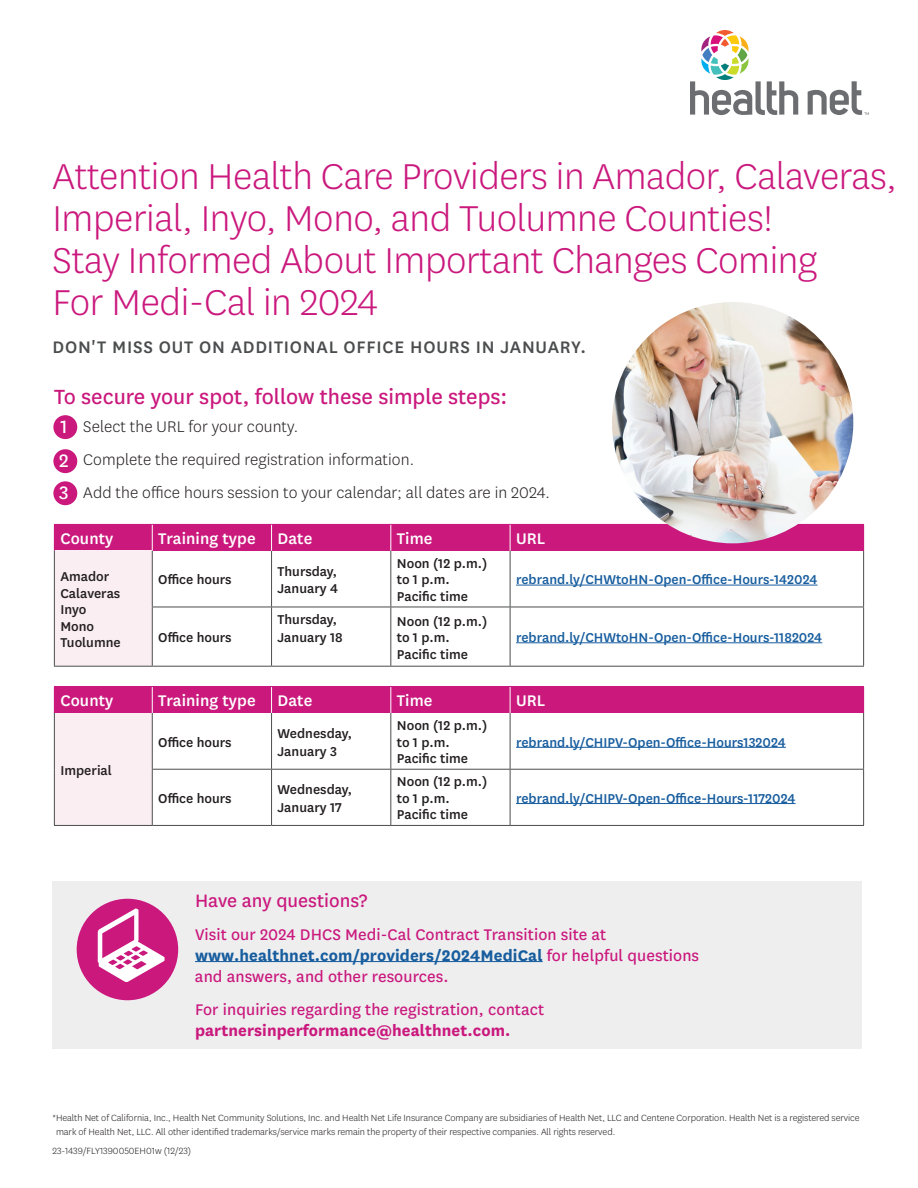
<style>
.page{position:relative;width:918px;height:1188px;background:#fff}
.page>*{position:absolute;margin:0;border:0;box-sizing:border-box;transform-origin:0 0}
.t1{font:300 42px/42px "Centene Sans";letter-spacing:-.01em;color:#ca187d}
.t2{font:24px "Centene Sans";color:#ca187d}
.t3{font:21px "Centene Sans";color:#ca187d}
.t4{font:500 19.5px "Centene Sans";letter-spacing:.04em;color:#4b4c4d}
.t5{font:18px/21px "Centene Sans";letter-spacing:.005em;color:#ca187d}
.t6{font:300 18px "Centene Sans";letter-spacing:.005em;color:#231f20}
.t7{font:500 18px "Centene Sans";letter-spacing:.005em;color:#fff}
.t8{font:500 15px/16.5px "Centene Sans";color:#231f20}
.t9{font:500 15px "Centene Sans";color:#175d9e}
.t10{font:300 10.5px/13.5px "Centene Sans";letter-spacing:-.005em;color:#231f20}
.s1{font-weight:400;font-size:21px;color:#fff}
.s2{font-weight:700;color:#175d9e}
.s3{font-weight:700}
</style>
<div class="page">
<div style="left:54px;top:687px;width:98px;height:26px;background:#ca187d"></div>
<div style="left:152px;top:687px;width:120px;height:26px;background:#ca187d"></div>
<div style="left:272px;top:687px;width:119px;height:26px;background:#ca187d"></div>
<div style="left:391px;top:687px;width:119px;height:26px;background:#ca187d"></div>
<div style="left:510px;top:687px;width:354px;height:26px;background:#ca187d"></div>
<div style="left:54px;top:713px;width:98px;height:112px;background:#faeef2"></div>
<hr style="left:54px;top:686px;width:98px;height:1px;background:#ca187d">
<hr style="left:152px;top:686px;width:120px;height:1px;background:#ca187d">
<hr style="left:272px;top:686px;width:119px;height:1px;background:#ca187d">
<hr style="left:391px;top:686px;width:119px;height:1px;background:#ca187d">
<hr style="left:510px;top:686px;width:354px;height:1px;background:#ca187d">
<hr style="left:54px;top:713px;width:1px;height:56px;background:#4b4c4d">
<hr style="left:152px;top:713px;width:1px;height:56px;background:#4b4c4d">
<hr style="left:271px;top:713px;width:1px;height:56px;background:#4b4c4d">
<hr style="left:390px;top:713px;width:1px;height:56px;background:#4b4c4d">
<hr style="left:510px;top:713px;width:1px;height:56px;background:#4b4c4d">
<hr style="left:863px;top:713px;width:1px;height:56px;background:#4b4c4d">
<hr style="left:54px;top:769px;width:1px;height:56px;background:#4b4c4d">
<hr style="left:152px;top:769px;width:120px;height:1px;background:#4b4c4d">
<hr style="left:152px;top:770px;width:1px;height:55px;background:#4b4c4d">
<hr style="left:272px;top:769px;width:119px;height:1px;background:#4b4c4d">
<hr style="left:271px;top:770px;width:1px;height:55px;background:#4b4c4d">
<hr style="left:391px;top:769px;width:119px;height:1px;background:#4b4c4d">
<hr style="left:390px;top:770px;width:1px;height:55px;background:#4b4c4d">
<hr style="left:510px;top:769px;width:354px;height:1px;background:#4b4c4d">
<hr style="left:510px;top:770px;width:1px;height:55px;background:#4b4c4d">
<hr style="left:863px;top:770px;width:1px;height:55px;background:#4b4c4d">
<hr style="left:54px;top:825px;width:98px;height:1px;background:#4b4c4d">
<hr style="left:152px;top:825px;width:120px;height:1px;background:#4b4c4d">
<hr style="left:272px;top:825px;width:119px;height:1px;background:#4b4c4d">
<hr style="left:391px;top:825px;width:119px;height:1px;background:#4b4c4d">
<hr style="left:510px;top:825px;width:354px;height:1px;background:#4b4c4d">
<svg style="left:152px;top:687px;width:1px;height:26px"></svg>
<svg style="left:271px;top:687px;width:1px;height:26px"></svg>
<svg style="left:390px;top:687px;width:1px;height:26px"></svg>
<svg style="left:510px;top:687px;width:1px;height:26px"></svg>
<hr style="left:516px;top:747px;width:270px;height:1px;background:#175d9e">
<hr style="left:516px;top:803px;width:280px;height:1px;background:#175d9e">
<svg style="left:690px;top:30px;width:108px;height:85px"></svg>
<svg style="left:808px;top:81px;width:61px;height:34px"></svg>
<div style="left:53px;top:415px;width:24px;height:24px;background:#ca187d;border-radius:50%"></div>
<div style="left:53px;top:449px;width:24px;height:24px;background:#ca187d;border-radius:50%"></div>
<div style="left:53px;top:481px;width:24px;height:24px;background:#ca187d;border-radius:50%"></div>
<div style="left:54px;top:524px;width:98px;height:27px;background:#ca187d"></div>
<div style="left:152px;top:524px;width:120px;height:27px;background:#ca187d"></div>
<div style="left:272px;top:524px;width:119px;height:27px;background:#ca187d"></div>
<div style="left:391px;top:524px;width:119px;height:27px;background:#ca187d"></div>
<div style="left:510px;top:524px;width:354px;height:27px;background:#ca187d"></div>
<div style="left:54px;top:551px;width:98px;height:115px;background:#faeef2"></div>
<hr style="left:54px;top:551px;width:1px;height:56px;background:#4b4c4d">
<hr style="left:152px;top:551px;width:1px;height:56px;background:#4b4c4d">
<hr style="left:271px;top:551px;width:1px;height:56px;background:#4b4c4d">
<hr style="left:390px;top:551px;width:1px;height:56px;background:#4b4c4d">
<hr style="left:510px;top:551px;width:1px;height:56px;background:#4b4c4d">
<hr style="left:863px;top:551px;width:1px;height:56px;background:#4b4c4d">
<hr style="left:54px;top:607px;width:1px;height:59px;background:#4b4c4d">
<hr style="left:152px;top:607px;width:120px;height:1px;background:#4b4c4d">
<hr style="left:152px;top:607px;width:1px;height:59px;background:#4b4c4d">
<hr style="left:272px;top:607px;width:119px;height:1px;background:#4b4c4d">
<hr style="left:271px;top:607px;width:1px;height:59px;background:#4b4c4d">
<hr style="left:391px;top:607px;width:119px;height:1px;background:#4b4c4d">
<hr style="left:390px;top:607px;width:1px;height:59px;background:#4b4c4d">
<hr style="left:510px;top:607px;width:354px;height:1px;background:#4b4c4d">
<hr style="left:510px;top:607px;width:1px;height:59px;background:#4b4c4d">
<hr style="left:863px;top:607px;width:1px;height:59px;background:#4b4c4d">
<hr style="left:54px;top:666px;width:98px;height:1px;background:#4b4c4d">
<hr style="left:152px;top:666px;width:120px;height:1px;background:#4b4c4d">
<hr style="left:272px;top:666px;width:119px;height:1px;background:#4b4c4d">
<hr style="left:391px;top:666px;width:119px;height:1px;background:#4b4c4d">
<hr style="left:510px;top:666px;width:354px;height:1px;background:#4b4c4d">
<svg style="left:152px;top:525px;width:1px;height:26px"></svg>
<svg style="left:271px;top:525px;width:1px;height:26px"></svg>
<svg style="left:390px;top:525px;width:1px;height:26px"></svg>
<svg style="left:510px;top:525px;width:1px;height:26px"></svg>
<hr style="left:516px;top:585px;width:302px;height:1px;background:#175d9e">
<hr style="left:516px;top:642px;width:306px;height:1px;background:#175d9e">
<img style="left:612px;top:302px;width:241px;height:241px;border-radius:121px">
<div style="left:52px;top:881px;width:810px;height:168px;background:#eeeeef"></div>
<hr style="left:195px;top:961px;width:348px;height:1px;background:#175d9e">
<div style="left:77px;top:899px;width:101px;height:101px;background:#ca187d;border-radius:50%"></div>
<svg style="left:98px;top:908px;width:67px;height:74px"></svg>
<h1 class="t1" style="left:52px;top:154px;width:846px">Attention Health Care Providers in Amador, Calaveras,<br>Imperial, Inyo, Mono, and Tuolumne Counties!</h1>
<h2 class="t1" style="left:52px;top:238px;width:766px">Stay Informed About Important Changes Coming<br>For Medi-Cal in 2024</h2>
<p class="t4" style="left:52px;top:334px;width:535px">DON'T MISS OUT ON ADDITIONAL OFFICE HOURS IN JANUARY.</p>
<h3 class="t2" style="left:54px;top:381px;width:455px">To secure your spot, follow these simple steps:</h3>
<p class="t6" style="left:60px;top:415px;width:239px"><span class="s1">1</span> Select the URL for your county.</p>
<p class="t6" style="left:59px;top:448px;width:357px"><span class="s1">2</span> Complete the required registration information.</p>
<p class="t6" style="left:59px;top:481px;width:492px"><span class="s1">3</span> Add the office hours session to your calendar; all dates are in 2024.</p>
<p class="t7" style="left:60px;top:526px;width:55px">County</p>
<p class="t7" style="left:158px;top:526px;width:99px">Training type</p>
<p class="t7" style="left:278px;top:526px;width:36px">Date</p>
<p class="t7" style="left:397px;top:526px;width:37px">Time</p>
<p class="t7" style="left:516px;top:526px;width:31px">URL</p>
<p class="t8" style="left:60px;top:567px;width:62px">Amador<br>Calaveras<br>Inyo<br>Mono<br>Tuolumne</p>
<p class="t8" style="left:158px;top:571px;width:75px">Office hours</p>
<p class="t8" style="left:278px;top:563px;width:62px">Thursday,<br>January 4</p>
<p class="t8" style="left:397px;top:554px;width:92px">Noon (12 p.m.) to 1 p.m.<br>Pacific time</p>
<p class="t9" style="left:516px;top:570px;width:303px">rebrand.ly/CHWtoHN-Open-Office-Hours-142024</p>
<p class="t8" style="left:278px;top:610px;width:67px;line-height:18px">Thursday,<br>January 18</p>
<p class="t8" style="left:397px;top:612px;width:92px">Noon (12 p.m.) to 1 p.m.<br>Pacific time</p>
<p class="t8" style="left:158px;top:628px;width:75px">Office hours</p>
<p class="t9" style="left:516px;top:627px;width:308px">rebrand.ly/CHWtoHN-Open-Office-Hours-1182024</p>
<p class="t7" style="left:60px;top:688px;width:55px">County</p>
<p class="t7" style="left:158px;top:688px;width:99px">Training type</p>
<p class="t7" style="left:278px;top:688px;width:36px">Date</p>
<p class="t7" style="left:397px;top:688px;width:37px">Time</p>
<p class="t7" style="left:516px;top:688px;width:31px">URL</p>
<p class="t8" style="left:60px;top:761px;width:53px">Imperial</p>
<p class="t8" style="left:158px;top:733px;width:75px">Office hours</p>
<p class="t8" style="left:278px;top:723px;width:76px;line-height:18px">Wednesday,<br>January 3</p>
<p class="t8" style="left:397px;top:717px;width:92px">Noon (12 p.m.) to 1 p.m.<br>Pacific time</p>
<p class="t8" style="left:158px;top:789px;width:75px">Office hours</p>
<p class="t8" style="left:278px;top:779px;width:76px;line-height:18px">Wednesday,<br>January 17</p>
<p class="t8" style="left:397px;top:773px;width:92px">Noon (12 p.m.) to 1 p.m.<br>Pacific time</p>
<p class="t9" style="left:516px;top:732px;width:271px">rebrand.ly/CHIPV-Open-Office-Hours132024</p>
<p class="t9" style="left:516px;top:788px;width:281px">rebrand.ly/CHIPV-Open-Office-Hours-1172024</p>
<h4 class="t3" style="left:195px;top:887px;width:174px">Have any questions?</h4>
<p class="t5" style="left:195px;top:923px;width:506px">Visit our 2024 DHCS Medi-Cal Contract Transition site at <span class="s2">www.healthnet.com/providers/2024MediCal</span> for helpful questions and answers, and other resources.</p>
<p class="t5" style="left:195px;top:998px;width:351px">For inquiries regarding the registration, contact <span class="s3">partnersinperformance@healthnet.com.</span></p>
<p class="t10" style="left:56px;top:1111px;width:805px;text-indent:-4px">*Health Net of California, Inc., Health Net Community Solutions, Inc. and Health Net Life Insurance Company are subsidiaries of Health Net, LLC and Centene Corporation. Health Net is a registered service mark of Health Net, LLC. All other identified trademarks/service marks remain the property of their respective companies. All rights reserved.</p>
<p class="t10" style="left:52px;top:1144px;width:140px">23-1439/FLY1390050EH01w (12/23)</p>
</div>
